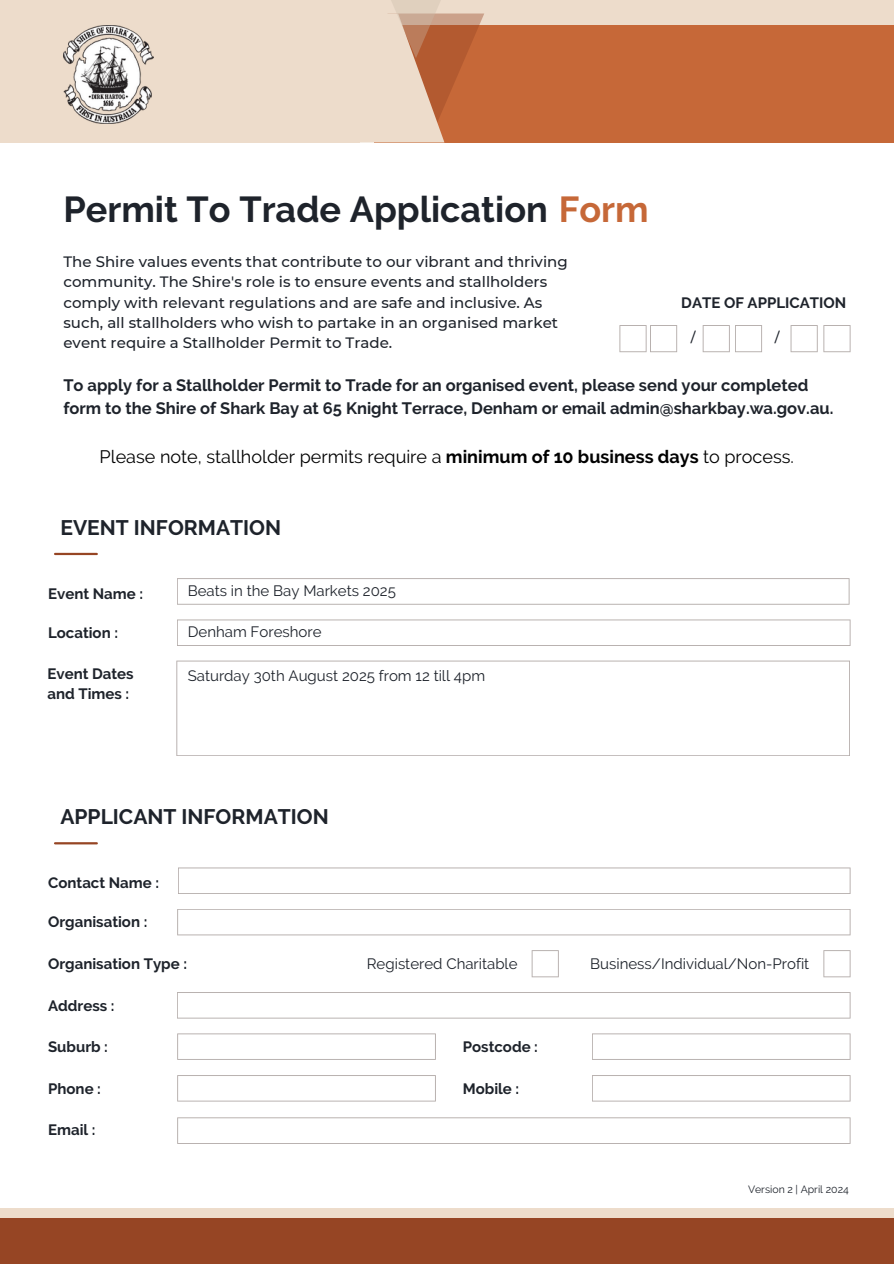
<style>
.page{position:relative;width:894px;height:1264px;background:#fff}
.page>*{position:absolute;margin:0;border:0;box-sizing:border-box;transform-origin:0 0}
.t1{font:700 36px "Raleway";color:#1e232b}
.t2{font:700 21px "Raleway";color:#1e232b}
.t3{font:18px "Raleway";color:#000}
.t4{font:700 16.5px/22.5px "Raleway";color:#1e232b}
.t5{font:500 15px/20.2px "Montserrat";color:#1e232b}
.t6{font:700 15px/20.2px "Raleway";color:#1e232b}
.t7{font:15px "Raleway";color:#1e232b}
.t8{font:500 13.5px "Montserrat";color:#1e232b}
.t9{font:10.5px "Raleway";color:#1e232b}
.s1{color:#c66838}
.s2{font-weight:700}
</style>
<div class="page">
<div style="left:0;top:1208px;width:893px;height:25px;background:#eddccb"></div>
<div style="left:0;top:1218px;width:893px;height:45px;background:#964524"></div>
<div style="left:0;top:0;width:893px;height:126px;background:#eddccb"></div>
<div style="left:374px;top:25px;width:519px;height:117px;background:#c66838"></div>
<div style="left:0;top:14px;width:359px;height:128px;background:#eddccb"></div>
<svg style="left:359px;top:0;width:125px;height:142px"></svg>
<svg style="left:619px;top:325px;width:58px;height:27px"></svg>
<svg style="left:702px;top:325px;width:59px;height:27px"></svg>
<svg style="left:790px;top:325px;width:27px;height:27px"></svg>
<svg style="left:823px;top:325px;width:27px;height:27px"></svg>
<hr style="left:55px;top:842px;width:42px;height:2px;background:#964524">
<svg style="left:177px;top:992px;width:673px;height:26px"></svg>
<svg style="left:178px;top:867px;width:672px;height:27px"></svg>
<svg style="left:177px;top:909px;width:673px;height:26px"></svg>
<svg style="left:177px;top:1033px;width:259px;height:26px"></svg>
<svg style="left:177px;top:1075px;width:259px;height:26px"></svg>
<svg style="left:177px;top:1117px;width:673px;height:26px"></svg>
<svg style="left:592px;top:1033px;width:258px;height:26px"></svg>
<svg style="left:592px;top:1075px;width:258px;height:26px"></svg>
<svg style="left:823px;top:950px;width:27px;height:27px"></svg>
<svg style="left:531px;top:950px;width:27px;height:27px"></svg>
<img style="left:63px;top:25px;width:90px;height:98px">
<svg style="left:177px;top:578px;width:672px;height:26px"></svg>
<svg style="left:177px;top:619px;width:673px;height:27px"></svg>
<svg style="left:176px;top:660px;width:673px;height:96px"></svg>
<hr style="left:55px;top:553px;width:42px;height:2px;background:#964524">
<p class="t1" style="left:63px;top:188px;width:586px">Permit To Trade Application <span class="s1">Form</span></p>
<h6 class="t5" style="left:63px;top:251px;width:505px">The Shire values events that contribute to our vibrant and thriving community. The Shire's role is to ensure events and stallholders comply with relevant regulations and are safe and inclusive. As such, all stallholders who wish to partake in an organised market event require a Stallholder Permit to Trade.</h6>
<h6 class="t4" style="left:63px;top:374px;width:771px">To apply for a Stallholder Permit to Trade for an organised event, please send your completed form to the Shire of Shark Bay at 65 Knight Terrace, Denham or email admin@sharkbay.wa.gov.au.</h6>
<p class="t6" style="left:681px;top:292px;width:166px">DATE OF APPLICATION</p>
<h2 class="t8" style="left:690px;top:328px;width:6px">/</h2>
<p class="t8" style="left:774px;top:328px;width:6px">/</p>
<p class="t3" style="left:100px;top:446px;width:695px">Please note, stallholder permits require a <span class="s2">minimum of 10 business days</span> to process.</p>
<p class="t2" style="left:60px;top:515px;width:222px">EVENT INFORMATION</p>
<h3 class="t6" style="left:48px;top:583px;width:96px">Event Name :</h3>
<h4 class="t6" style="left:48px;top:622px;width:71px">Location :</h4>
<h2 class="t6" style="left:47px;top:663px;width:88px">Event Dates and Times :</h2>
<p class="t7" style="left:188px;top:581px;width:209px">Beats in the Bay Markets 2025</p>
<h6 class="t7" style="left:188px;top:623px;width:135px">Denham Foreshore</h6>
<h6 class="t7" style="left:188px;top:666px;width:299px">Saturday 30th August 2025 from 12 till 4pm</h6>
<h6 class="t2" style="left:60px;top:804px;width:270px">APPLICANT INFORMATION</h6>
<h1 class="t6" style="left:48px;top:872px;width:112px">Contact Name :</h1>
<h1 class="t6" style="left:48px;top:911px;width:101px">Organisation :</h1>
<p class="t6" style="left:48px;top:953px;width:140px">Organisation Type :</p>
<p class="t7" style="left:367px;top:955px;width:152px">Registered Charitable</p>
<p class="t7" style="left:590px;top:955px;width:220px">Business/Individual/Non-Profit</p>
<h5 class="t6" style="left:48px;top:995px;width:68px">Address :</h5>
<p class="t6" style="left:48px;top:1036px;width:61px">Suburb :</p>
<p class="t6" style="left:48px;top:1078px;width:54px">Phone :</p>
<h6 class="t6" style="left:48px;top:1119px;width:49px">Email :</h6>
<h6 class="t6" style="left:462px;top:1036px;width:77px">Postcode :</h6>
<h6 class="t6" style="left:462px;top:1078px;width:58px">Mobile :</h6>
<h6 class="t9" style="left:747px;top:1183px;width:102px">Version 2 | April 2024</h6>
</div>
